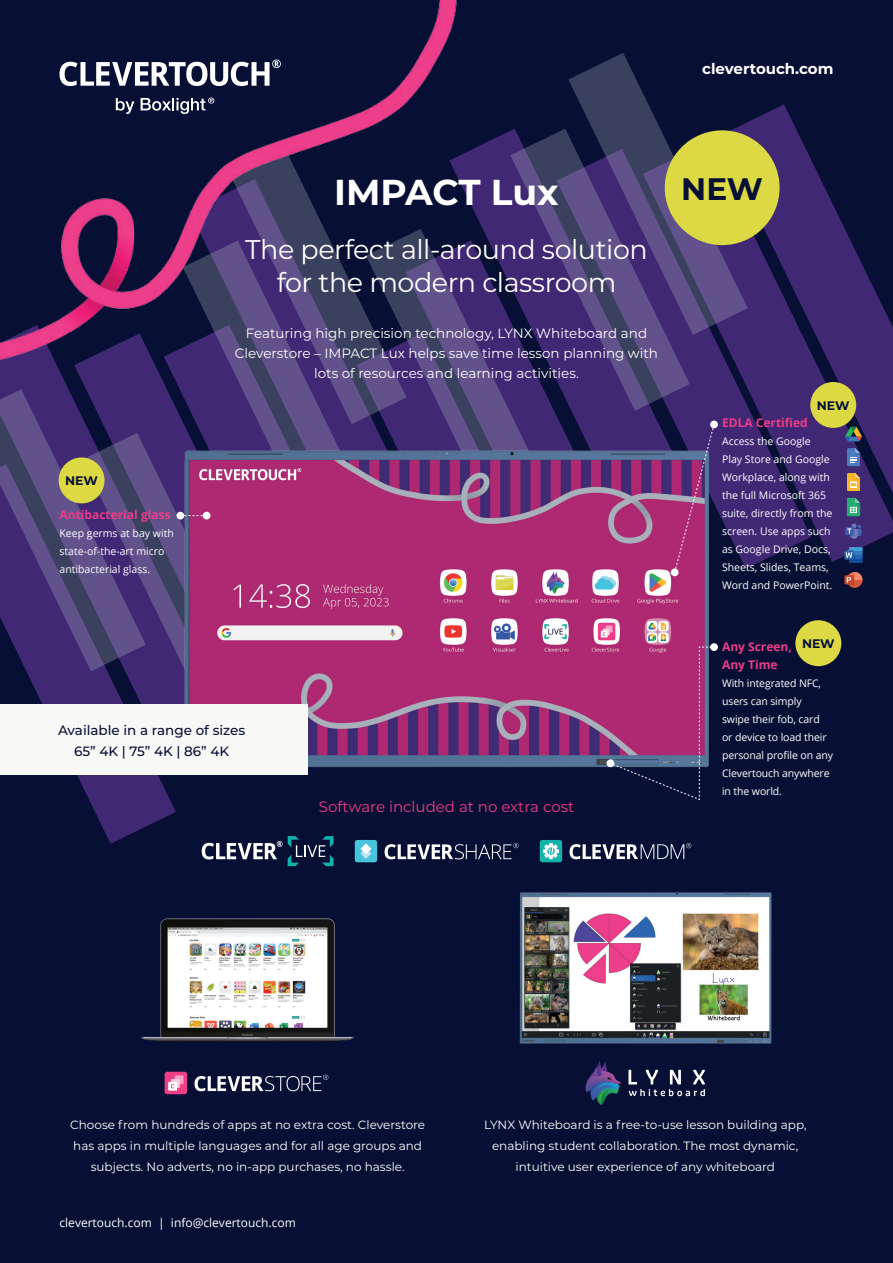
<style>
.page{position:relative;width:893px;height:1263px;background:#071034}
.page>*{position:absolute;margin:0;border:0;box-sizing:border-box;transform-origin:0 0}
.t1{font:700 36px "Montserrat";letter-spacing:-.005em;color:#fff}
.t2{font:700 31.05px "Montserrat";color:#071034}
.t3{font:27px/33px "Montserrat";letter-spacing:-.015em;color:#fff;text-align:center}
.t4{font:15px "Montserrat";color:#ee3c89}
.t5{font:700 15px "Montserrat";color:#fff}
.t6{font:13.5px/20.2px "Montserrat";color:#fff;text-align:center}
.t7{font:500 13.5px "Montserrat";color:#071034}
.t8{font:700 12.45px "Montserrat";letter-spacing:-.005em;color:#071034}
.t9{font:12px/21px "Montserrat";color:#fff;text-align:center}
.Key_Insights_Title{font:700 12px/18px "Open Sans";color:#ee3c89}
.t10{font:12px "Open Sans";color:#fff}
.Key_Insights_Text{font:10.5px/18px "Open Sans";color:#fff}
.Key_Insights_Title-2{font:10.5px/18px "Open Sans";color:#fff}
</style>
<div class="page">
<svg style="left:0;top:774px;width:176px;height:70px"></svg>
<svg style="left:0;top:364px;width:74px;height:340px;fill:#402874"></svg>
<svg style="left:74px;top:364px;width:90px;height:340px;fill:#402874"></svg>
<svg style="left:457px;top:131px;width:100px;height:303px;fill:#402874"></svg>
<svg style="left:557px;top:411px;width:202px;height:158px;fill:#402874"></svg>
<svg style="left:643px;top:335px;width:250px;height:227px;fill:#402874"></svg>
<svg style="left:719px;top:104px;width:174px;height:420px;fill:#402874"></svg>
<svg style="left:568px;top:53px;width:180px;height:282px"></svg>
<svg style="left:510px;top:129px;width:180px;height:282px"></svg>
<svg style="left:366px;top:229px;width:179px;height:205px;fill:#402874"></svg>
<svg style="left:362px;top:364px;width:45px;height:60px;fill:#61518a"></svg>
<svg style="left:183px;top:364px;width:179px;height:70px"></svg>
<svg style="left:82px;top:433px;width:180px;height:271px;fill:#402874"></svg>
<svg style="left:0;top:389px;width:146px;height:282px"></svg>
<svg style="left:202px;top:836px;width:131px;height:30px"></svg>
<svg style="left:195px;top:1075px;width:133px;height:16px"></svg>
<div style="left:165px;top:1072px;width:22px;height:22px;background:#ee3e88;border-radius:3px"></div>
<div style="left:175px;top:1075px;width:8px;height:9px;background:#f4a3c8"></div>
<div style="left:171px;top:1079px;width:9px;height:9px;background:#f9cdde"></div>
<svg style="left:168px;top:1082px;width:9px;height:8px"></svg>
<svg style="left:385px;top:843px;width:133px;height:16px"></svg>
<div style="left:355px;top:840px;width:22px;height:22px;background:#47c3dc;border-radius:3px"></div>
<svg style="left:361px;top:848px;width:10px;height:11px"></svg>
<svg style="left:361px;top:843px;width:10px;height:11px"></svg>
<div style="left:540px;top:840px;width:22px;height:22px;background:#13b3ab;border-radius:3px"></div>
<svg style="left:543px;top:843px;width:16px;height:16px"></svg>
<svg style="left:569px;top:843px;width:122px;height:16px"></svg>
<img style="left:141px;top:918px;width:213px;height:124px">
<img style="left:519px;top:892px;width:253px;height:152px">
<img style="left:0;top:0;width:457px;height:364px">
<svg style="left:628px;top:1070px;width:77px;height:26px"></svg>
<svg style="left:585px;top:1061px;width:36px;height:44px"></svg>
<img style="left:166px;top:434px;width:561px;height:355px">
<div style="left:0;top:704px;width:308px;height:70px;background:#f8f8f7"></div>
<svg style="left:674px;top:424px;width:41px;height:149px"></svg>
<div style="left:710px;top:421px;width:8px;height:7px;background:#fff;border-radius:50%"></div>
<div style="left:671px;top:568px;width:8px;height:8px;background:#fff;border-radius:50%"></div>
<svg style="left:610px;top:647px;width:104px;height:153px"></svg>
<div style="left:710px;top:643px;width:8px;height:8px;background:#fff;border-radius:50%"></div>
<div style="left:607px;top:759px;width:7px;height:8px;background:#fff;border-radius:50%"></div>
<svg style="left:184px;top:515px;width:19px;height:1px"></svg>
<div style="left:176px;top:512px;width:8px;height:7px;background:#fff;border-radius:50%"></div>
<div style="left:203px;top:512px;width:7px;height:7px;background:#fff;border-radius:50%"></div>
<div style="left:665px;top:130px;width:115px;height:115px;background:#ddd945;border-radius:50%"></div>
<div style="left:795px;top:620px;width:46px;height:46px;background:#ddd945;border-radius:50%"></div>
<div style="left:59px;top:457px;width:46px;height:46px;background:#ddd945;border-radius:50%"></div>
<div style="left:810px;top:382px;width:46px;height:46px;background:#ddd945;border-radius:50%"></div>
<svg style="left:847px;top:448px;width:13px;height:18px"></svg>
<svg style="left:847px;top:473px;width:13px;height:18px"></svg>
<svg style="left:847px;top:498px;width:13px;height:18px"></svg>
<div style="left:845px;top:527px;width:8px;height:8px;background:#415ca9"></div>
<svg style="left:847px;top:523px;width:15px;height:16px"></svg>
<svg style="left:844px;top:550px;width:9px;height:9px"></svg>
<svg style="left:846px;top:547px;width:17px;height:16px"></svg>
<svg style="left:844px;top:575px;width:9px;height:9px"></svg>
<svg style="left:847px;top:572px;width:16px;height:16px"></svg>
<svg style="left:845px;top:427px;width:17px;height:14px"></svg>
<p class="t5" style="left:702px;top:58px;width:133px">clevertouch.com</p>
<p class="t1" style="left:334px;top:166px;width:226px">IMPACT Lux</p>
<p class="t8" style="left:65px;top:472px;width:34px">NEW</p>
<p class="Key_Insights_Title" style="left:60px;top:506px;width:113px">Antibacterial glass</p>
<p class="Key_Insights_Title-2" style="left:60px;top:524px;width:116px">Keep germs at bay with state-of-the-art micro antibacterial glass.</p>
<p class="t3" style="left:245px;top:232px;width:404px">The perfect all-around solution for the modern classroom</p>
<p class="t6" style="left:235px;top:322px;width:425px">Featuring high precision technology, LYNX Whiteboard and<br>Cleverstore – IMPACT Lux helps save time lesson planning with lots of resources and learning activities.</p>
<p class="t7" style="left:58px;top:721px;width:189px">Available in a range of sizes</p>
<p class="t7" style="left:74px;top:742px;width:157px">65” 4K | 75” 4K | 86” 4K</p>
<p class="t4" style="left:319px;top:796px;width:257px">Software included at no extra cost</p>
<p class="t2" style="left:681px;top:166px;width:83px">NEW</p>
<p class="t8" style="left:817px;top:396px;width:34px">NEW</p>
<p class="Key_Insights_Title" style="left:722px;top:413px;width:87px">EDLA Certified</p>
<p class="Key_Insights_Text" style="left:722px;top:432px;width:112px">Access the Google<br>Play Store and Google<br>Workplace, along with the full Microsoft 365 suite, directly from the screen. Use apps such as Google Drive, Docs,<br>Sheets, Slides, Teams,<br>Word and PowerPoint.</p>
<p class="t8" style="left:802px;top:634px;width:34px">NEW</p>
<p class="Key_Insights_Title" style="left:722px;top:638px;width:71px">Any Screen,<br>Any Time</p>
<p class="Key_Insights_Text" style="left:722px;top:674px;width:113px">With integrated NFC, users can simply<br>swipe their fob, card<br>or device to load their personal profile on any<br>Clevertouch anywhere in the world.</p>
<p class="t9" style="left:70px;top:1114px;width:356px">Choose from hundreds of apps at no extra cost. Cleverstore has apps in multiple languages and for all age groups and subjects. No adverts, no in-app purchases, no hassle.</p>
<p class="t10" style="left:60px;top:1214px;width:238px">clevertouch.com | info@clevertouch.com</p>
<p class="t9" style="left:484px;top:1114px;width:324px">LYNX Whiteboard is a free-to-use lesson building app, enabling student collaboration. The most dynamic, intuitive user experience of any whiteboard</p>
</div>
